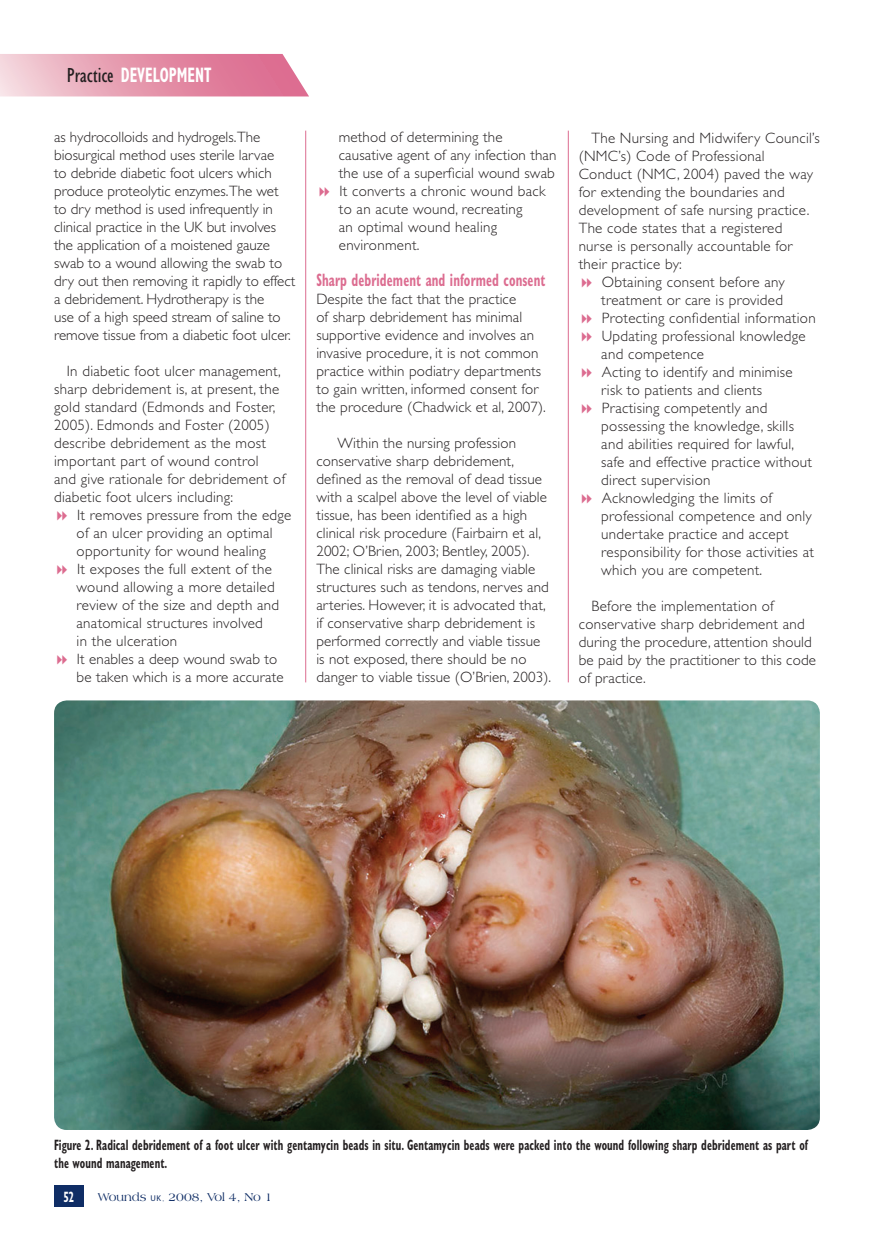
<style>
.page{position:relative;width:874px;height:1244px;background:#fff}
.page>*{position:absolute;margin:0;border:0;box-sizing:border-box;transform-origin:0 0}
.t1{font:700 condensed 21px "Gill Sans";color:#fff;scale:.7 1}
.t2{font:700 condensed 18px "Gill Sans";letter-spacing:.01em;color:#dc6c90;scale:.7 1}
.t3{font:300 15px/18px "Gill Sans";letter-spacing:.01em;color:#231f20}
.t4{font:700 condensed 15px/18px "Gill Sans";letter-spacing:.01em;color:#231f20;scale:.7 1}
.t5{font:700 condensed 15px "Gill Sans";color:#fff;scale:.7 1}
.t6{font:12px "Americana BT";color:#0f2d65}
.s1{font-weight:400;color:#231f20}
.s2{font-size:8.4px}
.s3{font-size:7.5px}
</style>
<div class="page">
<div style="left:54px;top:1185px;width:30px;height:21px;background:#0f2d65"></div>
<svg style="left:0;top:54px;width:309px;height:42px;background:#e69cb2"></svg>
<img style="left:54px;top:700px;width:765px;height:429px">
<hr style="left:568px;top:131px;width:1px;height:551px;background:#dc6c90">
<hr style="left:305px;top:131px;width:1px;height:551px;background:#dc6c90">
<h1 class="t1" style="left:67px;top:63px;width:208px"><span class="s1">Practice</span> DEVELOPMENT</h1>
<p class="t3" style="left:54px;top:128px;width:242px">as hydrocolloids and hydrogels.The biosurgical method uses sterile larvae<br>to debride diabetic foot ulcers which produce proteolytic enzymes.The wet<br>to dry method is used infrequently in clinical practice in the UK but involves the application of a moistened gauze swab to a wound allowing the swab to dry out then removing it rapidly to effect a debridement. Hydrotherapy is the<br>use of a high speed stream of saline to remove tissue from a diabetic foot ulcer.</p>
<p class="t3" style="left:54px;top:362px;width:233px;text-indent:13px">In diabetic foot ulcer management, sharp debridement is, at present, the gold standard (Edmonds and Foster, 2005). Edmonds and Foster (2005) describe debridement as the most important part of wound control<br>and give rationale for debridement of diabetic foot ulcers including:</p>
<p class="t3" style="left:77px;top:506px;width:216px">It removes pressure from the edge of an ulcer providing an optimal opportunity for wound healing<br>It exposes the full extent of the wound allowing a more detailed review of the size and depth and anatomical structures involved<br>in the ulceration<br>It enables a deep wound swab to be taken which is a more accurate</p>
<p class="t3" style="left:339px;top:128px;width:219px">method of determining the causative agent of any infection than the use of a superficial wound swab<br>It converts a chronic wound back to an acute wound, recreating<br>an optimal wound healing environment.</p>
<p class="t2" style="left:316px;top:269px;width:329px">Sharp debridement and informed consent</p>
<p class="t3" style="left:316px;top:290px;width:231px">Despite the fact that the practice<br>of sharp debridement has minimal supportive evidence and involves an invasive procedure, it is not common practice within podiatry departments to gain written, informed consent for the procedure (Chadwick et al, 2007).</p>
<p class="t3" style="left:316px;top:434px;width:236px;text-indent:21px">Within the nursing profession conservative sharp debridement, defined as the removal of dead tissue with a scalpel above the level of viable tissue, has been identified as a high clinical risk procedure (Fairbairn et al, 2002; O’Brien, 2003; Bentley, 2005).<br>The clinical risks are damaging viable structures such as tendons, nerves and arteries. However, it is advocated that, if conservative sharp debridement is performed correctly and viable tissue is not exposed, there should be no danger to viable tissue (O’Brien, 2003).</p>
<p class="t3" style="left:591px;top:129px;width:230px">The Nursing and Midwifery Council’s</p>
<p class="t3" style="left:578px;top:147px;width:187px">(NMC’s) Code of Professional</p>
<p class="t3" style="left:578px;top:165px;width:236px">Conduct (NMC, 2004) paved the way</p>
<p class="t3" style="left:578px;top:183px;width:207px">for extending the boundaries and</p>
<p class="t3" style="left:578px;top:201px;width:232px">development of safe nursing practice.</p>
<p class="t3" style="left:578px;top:219px;width:205px">The code states that a registered</p>
<p class="t3" style="left:578px;top:237px;width:215px">nurse is personally accountable for</p>
<p class="t3" style="left:578px;top:255px;width:105px">their practice by:</p>
<p class="t3" style="left:601px;top:273px;width:184px">Obtaining consent before any</p>
<p class="t3" style="left:601px;top:291px;width:183px">treatment or care is provided</p>
<p class="t3" style="left:601px;top:309px;width:215px">Protecting confidential information</p>
<p class="t3" style="left:601px;top:327px;width:205px">Updating professional knowledge</p>
<p class="t3" style="left:601px;top:345px;width:104px">and competence</p>
<p class="t3" style="left:601px;top:363px;width:192px">Acting to identify and minimise</p>
<p class="t3" style="left:601px;top:381px;width:162px">risk to patients and clients</p>
<p class="t3" style="left:601px;top:399px;width:167px">Practising competently and</p>
<p class="t3" style="left:601px;top:417px;width:194px">possessing the knowledge, skills</p>
<p class="t3" style="left:601px;top:435px;width:194px">and abilities required for lawful,</p>
<p class="t3" style="left:601px;top:453px;width:212px">safe and effective practice without</p>
<p class="t3" style="left:601px;top:471px;width:111px">direct supervision</p>
<p class="t3" style="left:601px;top:489px;width:172px">Acknowledging the limits of</p>
<p class="t3" style="left:601px;top:507px;width:212px">professional competence and only</p>
<p class="t3" style="left:601px;top:525px;width:189px">undertake practice and accept</p>
<p class="t3" style="left:601px;top:543px;width:214px">responsibility for those activities at</p>
<p class="t3" style="left:601px;top:561px;width:162px">which you are competent.</p>
<p class="t3" style="left:578px;top:597px;width:239px;text-indent:13px">Before the implementation of conservative sharp debridement and during the procedure, attention should be paid by the practitioner to this code of practice.</p>
<p class="t4" style="left:54px;top:1135px;width:1078px">Figure 2. Radical debridement of a foot ulcer with gentamycin beads in situ. Gentamycin beads were packed into the wound following sharp debridement as part of the wound management.</p>
<p class="t5" style="left:63px;top:1187px;width:17px">52</p>
<p class="t6" style="left:98px;top:1189px;width:176px">Wounds <span class="s2">UK</span><span class="s3">,</span> 2008, Vol 4, No 1</p>
</div>
